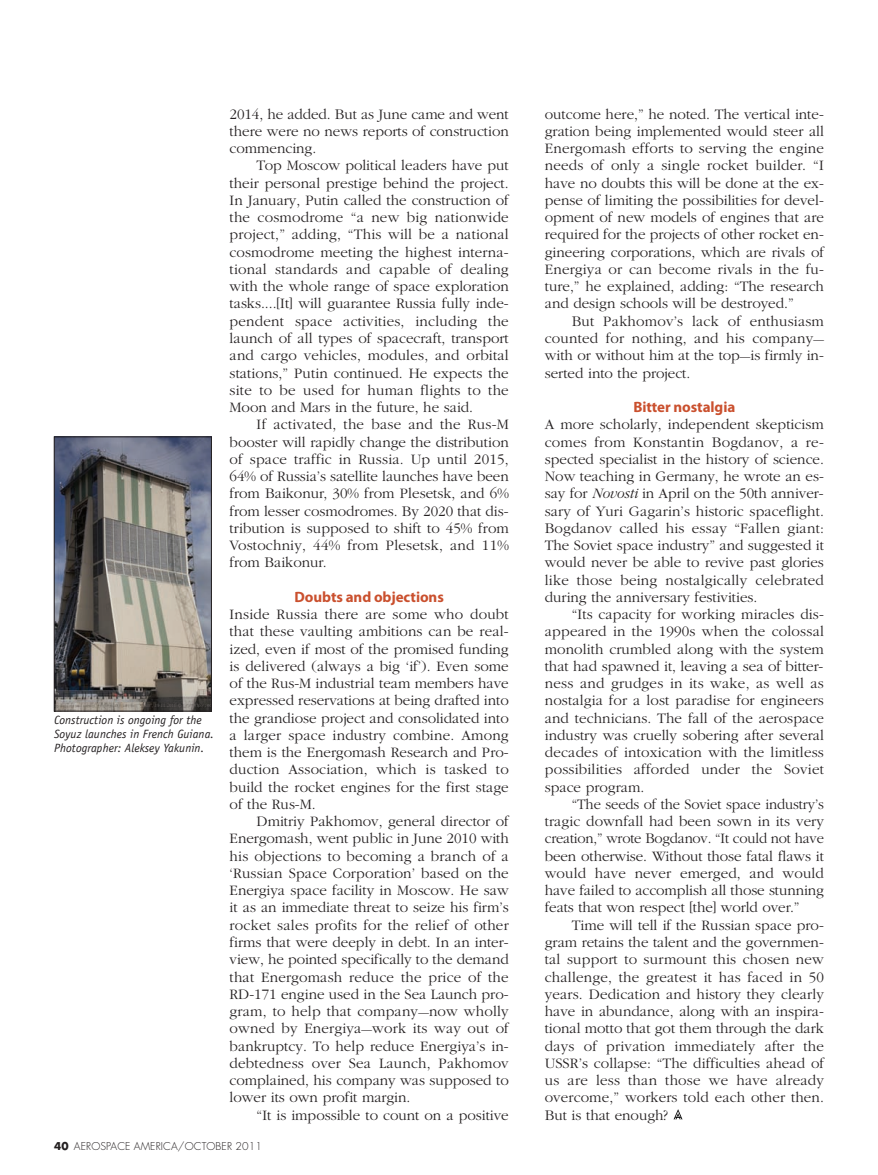
<style>
.page{position:relative;width:878px;height:1175px;background:#fff}
.page>*{position:absolute;margin:0;border:0;box-sizing:border-box;transform-origin:0 0}
.t1{font:300 15px/17.2px "Garamond";color:#231f20;text-align:justify}
.t2{font:700 15px "Myriad Pro";letter-spacing:-.005em;color:#ca502e}
.t3{font:italic 12px/13.5px "Officina Sans Std";letter-spacing:.005em;color:#231f20}
.t4{font:300 10.5px "Futura";letter-spacing:.01em;color:#231f20}
.s1{font-size:10.5px}
.s2{font-weight:700}
.s3{font-style:italic}
</style>
<div class="page">
<svg style="left:673px;top:1109px;width:9px;height:10px"></svg>
<img style="left:56px;top:438px;width:154px;height:271px">
<div style="left:54px;top:436px;width:158px;height:275px;border:1px solid #231f20"></div>
<p class="t3" style="left:54px;top:714px;width:161px">Construction is ongoing for the<br>Soyuz launches in French Guiana.<br>Photographer: Aleksey Yakunin.</p>
<p class="t1" style="left:229px;top:105px;width:281px">2014, he added. But as June came and went there were no news reports of construction commencing.</p>
<p class="t1" style="left:229px;top:157px;width:281px;text-indent:27px">Top Moscow political leaders have put their personal prestige behind the project.<br>In January, Putin called the construction of the cosmodrome “a new big nationwide project,” adding, “This will be a national cosmodrome meeting the highest interna&shy;tional standards and capable of dealing with the whole range of space exploration tasks....[It] will guarantee Russia fully inde&shy;pendent space activities, including the launch of all types of spacecraft, transport and cargo vehicles, modules, and orbital stations,” Putin continued. He expects the site to be used for human flights to the Moon and Mars in the future, he said.</p>
<p class="t1" style="left:229px;top:415px;width:281px;text-indent:27px">If activated, the base and the Rus-M booster will rapidly change the distribution of space traffic in Russia. Up until 2015, 64% of Russia’s satellite launches have been from Baikonur, 30% from Plesetsk, and 6% from lesser cosmodromes. By 2020 that dis&shy;tribution is supposed to shift to 45% from Vostochniy, 44% from Plesetsk, and 11% from Baikonur.</p>
<p class="t2" style="left:294px;top:591px;width:151px">Doubts and objections</p>
<p class="t1" style="left:229px;top:605px;width:281px">Inside Russia there are some who doubt that these vaulting ambitions can be real&shy;ized, even if most of the promised funding is delivered (always a big ‘if’). Even some of the Rus-M industrial team members have expressed reservations at being drafted into the grandiose project and consolidated into a larger space industry combine. Among them is the Energomash Research and Pro&shy;duction Association, which is tasked to build the rocket engines for the first stage of the Rus-M.</p>
<p class="t1" style="left:229px;top:812px;width:281px;text-indent:27px">Dmitriy Pakhomov, general director of Energomash, went public in June 2010 with his objections to becoming a branch of a ‘Russian Space Corporation’ based on the Energiya space facility in Moscow. He saw it as an immediate threat to seize his firm’s rocket sales profits for the relief of other firms that were deeply in debt. In an inter&shy;view, he pointed specifically to the demand that Energomash reduce the price of the RD-171 engine used in the Sea Launch pro&shy;gram, to help that company<span class="s1">—</span>now wholly owned by Energiya<span class="s1">—</span>work its way out of bankruptcy. To help reduce Energiya’s in&shy;debtedness over Sea Launch, Pakhomov complained, his company was supposed to lower its own profit margin.</p>
<p class="t1" style="left:257px;top:1105px;width:253px">“It is impossible to count on a positive</p>
<p class="t4" style="left:54px;top:1141px;width:209px"><span class="s2">40</span> AEROSPACE AMERICA/OCTOBER 2011</p>
<p class="t1" style="left:544px;top:105px;width:281px">outcome here,” he noted. The vertical inte&shy;gration being implemented would steer all Energomash efforts to serving the engine needs of only a single rocket builder. “I have no doubts this will be done at the ex&shy;pense of limiting the possibilities for devel&shy;opment of new models of engines that are required for the projects of other rocket en&shy;gineering corporations, which are rivals of Energiya or can become rivals in the fu&shy;ture,” he explained, adding: “The research and design schools will be destroyed.”</p>
<p class="t1" style="left:544px;top:312px;width:281px;text-indent:27px">But Pakhomov’s lack of enthusiasm counted for nothing, and his company<span class="s1">— </span>with or without him at the top<span class="s1">—</span>is firmly in&shy;serted into the project.</p>
<p class="t2" style="left:633px;top:401px;width:103px">Bitter nostalgia</p>
<p class="t1" style="left:544px;top:415px;width:281px">A more scholarly, independent skepticism comes from Konstantin Bogdanov, a re&shy;spected specialist in the history of science.<br>Now teaching in Germany, he wrote an es&shy;say for <span class="s3">Novosti</span> in April on the 50th anniver&shy;sary of Yuri Gagarin’s historic spaceflight.<br>Bogdanov called his essay “Fallen giant:<br>The Soviet space industry” and suggested it would never be able to revive past glories like those being nostalgically celebrated during the anniversary festivities.</p>
<p class="t1" style="left:545px;top:605px;width:281px;text-indent:27px">“Its capacity for working miracles dis&shy;appeared in the 1990s when the colossal monolith crumbled along with the system that had spawned it, leaving a sea of bitter&shy;ness and grudges in its wake, as well as nostalgia for a lost paradise for engineers and technicians. The fall of the aerospace industry was cruelly sobering after several decades of intoxication with the limitless possibilities afforded under the Soviet space program.</p>
<p class="t1" style="left:544px;top:795px;width:281px;text-indent:27px">“The seeds of the Soviet space industry’s tragic downfall had been sown in its very creation,” wrote Bogdanov. “It could not have been otherwise. Without those fatal flaws it would have never emerged, and would have failed to accomplish all those stunning feats that won respect [the] world over.”</p>
<p class="t1" style="left:544px;top:916px;width:281px;text-indent:27px">Time will tell if the Russian space pro&shy;gram retains the talent and the governmen&shy;tal support to surmount this chosen new challenge, the greatest it has faced in 50 years. Dedication and history they clearly have in abundance, along with an inspira&shy;tional motto that got them through the dark days of privation immediately after the USSR’s collapse: “The difficulties ahead of us are less than those we have already overcome,” workers told each other then.<br>But is that enough?</p>
</div>
